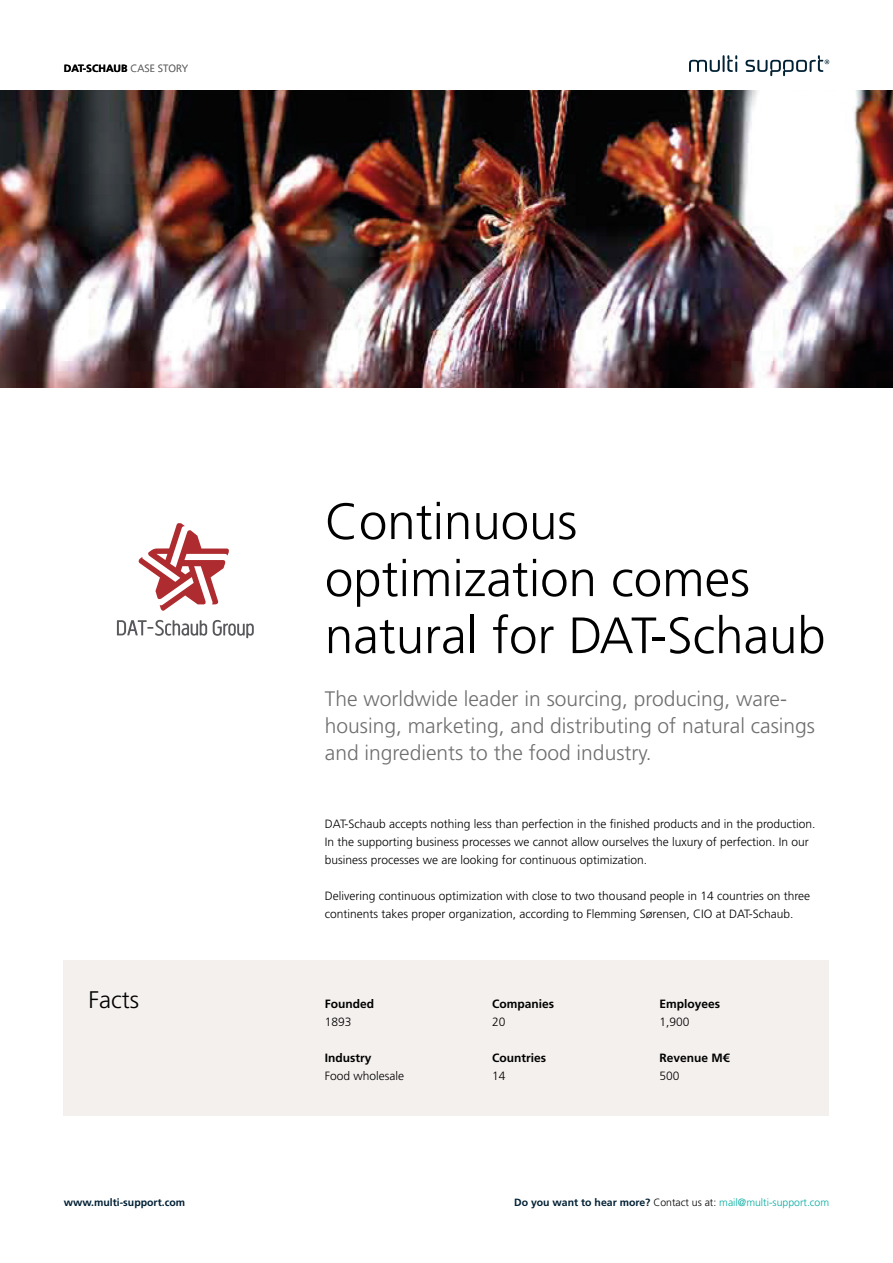
<style>
.page{position:relative;width:893px;height:1263px;background:#fff}
.page>*{position:absolute;margin:0;border:0;box-sizing:border-box;transform-origin:0 0}
.t1{font:300 51px/57px "Frutiger LT Std";color:#000}
.t2{font:300 24px "Frutiger LT Std";color:#000}
.t3{font:300 21px/27px "Frutiger LT Std";color:#706f6f}
.t4{font:300 12px/18px "Frutiger LT Std";color:#000}
.t5{font:700 12px "Frutiger LT Std";color:#000}
.t6{font:300 10.5px "Frutiger LT Std";color:#00aba0}
.t7{font:700 10.5px "Frutiger LT Std";color:#002034}
.t8{font:700 10.5px "Frutiger LT Std";color:#000}
.s1{font-weight:300;color:#706f6f}
.s2{font-weight:700;color:#002034}
.s3{color:#000}
</style>
<div class="page">
<svg style="left:689px;top:55px;width:48px;height:17px"></svg>
<svg style="left:745px;top:55px;width:84px;height:21px"></svg>
<img style="left:0;top:90px;width:893px;height:298px">
<div style="left:64px;top:961px;width:765px;height:155px;background:#f4f0ee"></div>
<svg style="left:117px;top:620px;width:90px;height:16px"></svg>
<svg style="left:138px;top:523px;width:91px;height:88px"></svg>
<svg style="left:213px;top:620px;width:41px;height:18px"></svg>
<p class="t8" style="left:64px;top:62px;width:126px">DAT-SCHAUB <span class="s1">CASE STORY</span></p>
<h2 class="t2" style="left:89px;top:986px;width:52px">Facts</h2>
<h1 class="t1" style="left:325px;top:494px;width:502px">Continuous optimization comes natural for DAT-Schaub</h1>
<h3 class="t3" style="left:325px;top:685px;width:492px">The worldwide leader in sourcing, producing, ware&shy;housing, marketing, and distributing of natural casings and ingredients to the food industry.</h3>
<p class="t4" style="left:325px;top:815px;width:492px">DAT-Schaub accepts nothing less than perfection in the finished products and in the production.<br>In the supporting business processes we cannot allow ourselves the luxury of perfection. In our business processes we are looking for continuous optimization.</p>
<p class="t4" style="left:325px;top:887px;width:487px">Delivering continuous optimization with close to two thousand people in 14 countries on three continents takes proper organization, according to Flemming Sørensen, CIO at DAT-Schaub.</p>
<p class="t5" style="left:325px;top:997px;width:51px">Founded</p>
<p class="t4" style="left:325px;top:1013px;width:28px">1893</p>
<p class="t5" style="left:325px;top:1051px;width:48px">Industry</p>
<p class="t4" style="left:325px;top:1067px;width:81px">Food wholesale</p>
<p class="t5" style="left:492px;top:997px;width:64px">Companies</p>
<p class="t4" style="left:492px;top:1013px;width:15px">20</p>
<p class="t5" style="left:492px;top:1051px;width:55px">Countries</p>
<p class="t4" style="left:492px;top:1067px;width:15px">14</p>
<p class="t5" style="left:659px;top:997px;width:62px">Employees</p>
<p class="t4" style="left:659px;top:1013px;width:32px">1,900</p>
<p class="t5" style="left:659px;top:1051px;width:72px">Revenue M€</p>
<p class="t4" style="left:659px;top:1067px;width:22px">500</p>
<p class="t7" style="left:64px;top:1196px;width:123px">www.multi-support.com</p>
<p class="t6" style="left:514px;top:1196px;width:317px"><span class="s2">Do you want to hear more?</span> <span class="s3">Contact us at:</span> mail@multi-support.com</p>
</div>
